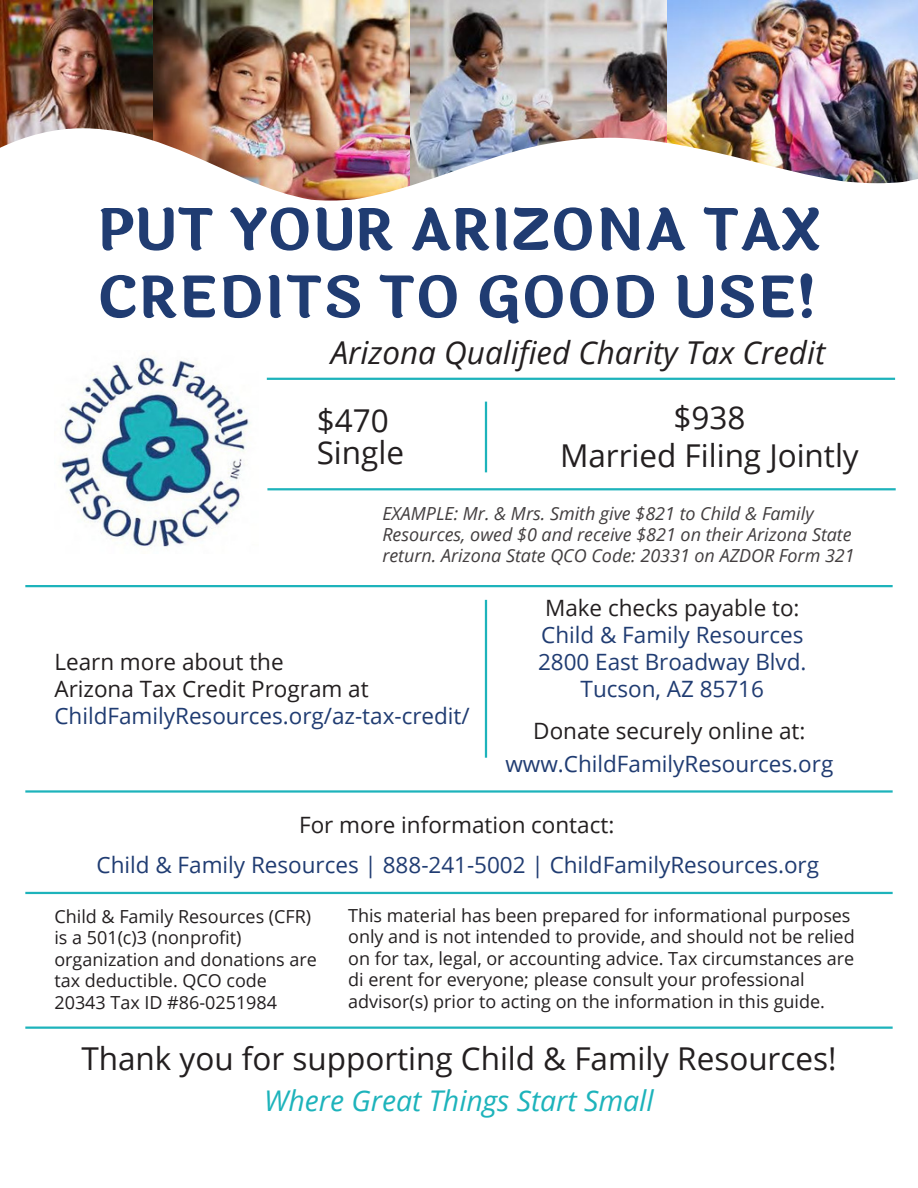
<style>
.page{position:relative;width:918px;height:1188px;background:#fff}
.page>*{position:absolute;margin:0;border:0;box-sizing:border-box;transform-origin:0 0}
.t1{font:700 57px/67.5px "Laila";color:#203c72}
.t2{font:31.5px/31.5px "Open Sans";color:#231f20}
.t3{font:italic 31.5px "Open Sans";color:#231f20}
.t4{font:italic 28.5px "Open Sans";color:#1db3bb}
.t5{font:22.5px/27px "Open Sans";color:#203c72;text-align:center}
.t6{font:22.5px/27px "Open Sans";color:#231f20}
.t7{font:18px/21.3px "Open Sans";color:#231f20}
.t8{font:italic 18px/21.3px "Open Sans";color:#423e3f}
.s1{color:#231f20}
.s2{color:#203c72}
</style>
<div class="page">
<img style="left:0;top:0;width:154px;height:128px">
<img style="left:154px;top:0;width:257px;height:128px">
<img style="left:411px;top:0;width:257px;height:128px">
<img style="left:668px;top:0;width:250px;height:128px">
<img style="left:0;top:128px;width:918px;height:73px">
<img style="left:59px;top:357px;width:191px;height:190px">
<hr style="left:485px;top:402px;width:2px;height:70px;background:#1db3bb">
<hr style="left:267px;top:378px;width:628px;height:2px;background:#1db3bb">
<hr style="left:267px;top:488px;width:629px;height:2px;background:#1db3bb">
<hr style="left:25px;top:585px;width:868px;height:2px;background:#1db3bb">
<hr style="left:25px;top:790px;width:868px;height:3px;background:#1db3bb">
<hr style="left:25px;top:892px;width:868px;height:2px;background:#1db3bb">
<hr style="left:25px;top:1027px;width:868px;height:2px;background:#1db3bb">
<hr style="left:485px;top:600px;width:2px;height:158px;background:#1db3bb">
<h2 class="t1" style="left:97px;top:198px;width:725px">PUT YOUR ARIZONA TAX<br>CREDITS TO GOOD USE!</h2>
<h3 class="t3" style="left:331px;top:330px;width:496px">Arizona Qualified Charity Tax Credit</h3>
<h3 class="t2" style="left:317px;top:405px;width:89px">$470<br>Single</h3>
<p class="t2" style="left:560px;top:398px;width:300px;line-height:38.2px;text-align:center">$938<br>Married Filing Jointly</p>
<p class="t8" style="left:382px;top:502px;width:474px">EXAMPLE: Mr. &amp; Mrs. Smith give $821 to Child &amp; Family<br>Resources, owed $0 and receive $821 on their Arizona State return. Arizona State QCO Code: 20331 on AZDOR Form 321</p>
<h2 class="t5" style="left:538px;top:594px;width:270px"><span class="s1">Make checks payable to:<br></span>Child &amp; Family Resources<br>2800 East Broadway Blvd.<br>Tucson, AZ 85716</h2>
<h2 class="t5" style="left:505px;top:713px;width:329px;line-height:33.8px"><span class="s1">Donate securely online at: </span>www.ChildFamilyResources.org</h2>
<h2 class="t6" style="left:299px;top:811px;width:317px">For more information contact:</h2>
<h2 class="t5" style="left:97px;top:851px;width:724px">Child &amp; Family Resources | 888-241-5002 | ChildFamilyResources.org</h2>
<p class="t6" style="left:54px;top:648px;width:417px">Learn more about the<br>Arizona Tax Credit Program at<br><span class="s2">ChildFamilyResources.org/az-tax-credit/</span></p>
<h3 class="t7" style="left:54px;top:905px;width:264px">Child &amp; Family Resources (CFR) is a 501(c)3 (nonprofit) organization and donations are tax deductible. QCO code<br>20343 Tax ID #86-0251984</h3>
<h3 class="t7" style="left:348px;top:904px;width:508px">This material has been prepared for informational purposes only and is not intended to provide, and should not be relied on for tax, legal, or accounting advice. Tax circumstances are di erent for everyone; please consult your professional advisor(s) prior to acting on the information in this guide.</h3>
<p class="t2" style="left:81px;top:1042px;width:757px">Thank you for supporting Child &amp; Family Resources!</p>
<p class="t4" style="left:264px;top:1080px;width:391px">Where Great Things Start Small</p>
</div>
